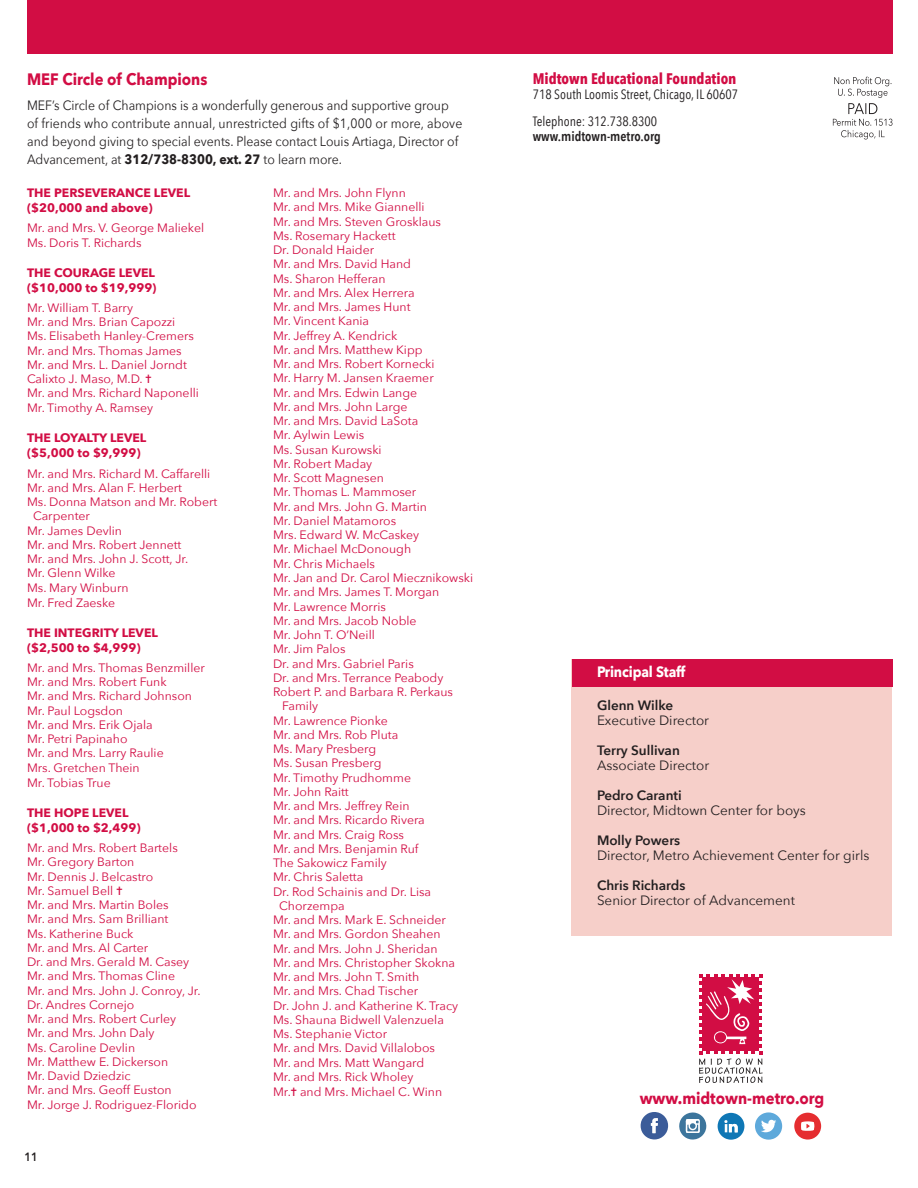
<style>
.page{position:relative;width:918px;height:1188px;background:#fff}
.page>*{position:absolute;margin:0;border:0;box-sizing:border-box;transform-origin:0 0}
.t1{font:700 16.5px "Avenir Next";color:#d20d44;scale:.9 1}
.t2{font:700 15.3px "Avenir Next Condensed";color:#d20d44}
.t3{font:700 15px "Avenir Next";letter-spacing:-.01em;color:#fff;scale:.9 1}
.t4{font:13.5px/18px "Avenir Next";color:#231f20;scale:.91 1}
.t5{font:13.5px "Avenir Next";color:#231f20}
.t6{font:600 13.5px "Avenir Next";color:#231f20}
.t7{font:13.5px/27px "Avenir Next Condensed";color:#231f20}
.t8{font:600 13.5px "Avenir Next Condensed";color:#231f20}
.t9{font:12.15px/14.2px "Avenir Next";color:#d20d44}
.t10{font:700 12.15px/15px "Avenir Next";color:#d20d44}
.t11{font:600 12px "Avenir Next";color:#231f20;scale:.9 1}
.s1{font-weight:700}
</style>
<div class="page">
<div style="left:27px;top:0;width:865px;height:54px;background:#d20d44"></div>
<svg style="left:794px;top:1113px;width:27px;height:27px"></svg>
<svg style="left:718px;top:1113px;width:26px;height:27px"></svg>
<svg style="left:641px;top:1112px;width:27px;height:28px"></svg>
<svg style="left:679px;top:1112px;width:28px;height:28px"></svg>
<svg style="left:755px;top:1112px;width:27px;height:28px"></svg>
<div style="left:572px;top:659px;width:320px;height:276px;background:#f6cfc9"></div>
<div style="left:572px;top:659px;width:320px;height:27px;background:#d20d44"></div>
<svg style="left:833px;top:77px;width:59px;height:62px"></svg>
<svg style="left:699px;top:974px;width:64px;height:109px"></svg>
<h1 class="t1" style="left:27px;top:69px;width:202px">MEF Circle of Champions</h1>
<p class="t4" style="left:27px;top:96px;width:480px">MEF’s Circle of Champions is a wonderfully generous and supportive group of friends who contribute annual, unrestricted gifts of $1,000 or more, above and beyond giving to special events. Please contact Louis Artiaga, Director of Advancement, at <span class="s1">312/738-8300, ext. 27</span> to learn more.</p>
<p class="t10" style="left:27px;top:185px;width:165px">THE PERSEVERANCE LEVEL ($20,000 and above)</p>
<p class="t9" style="left:27px;top:221px;width:179px">Mr. and Mrs. V. George Maliekel<br>Ms. Doris T. Richards</p>
<p class="t10" style="left:27px;top:265px;width:131px">THE COURAGE LEVEL ($10,000 to $19,999)</p>
<p class="t9" style="left:27px;top:300px;width:173px">Mr. William T. Barry<br>Mr. and Mrs. Brian Capozzi<br>Ms. Elisabeth Hanley-Cremers<br>Mr. and Mrs. Thomas James<br>Mr. and Mrs. L. Daniel Jorndt<br>Calixto J. Maso, M.D. ✝<br>Mr. and Mrs. Richard Naponelli<br>Mr. Timothy A. Ramsey</p>
<p class="t10" style="left:27px;top:431px;width:121px">THE LOYALTY LEVEL ($5,000 to $9,999)</p>
<p class="t9" style="left:27px;top:466px;width:185px">Mr. and Mrs. Richard M. Caffarelli</p>
<p class="t9" style="left:27px;top:481px;width:157px">Mr. and Mrs. Alan F. Herbert</p>
<p class="t9" style="left:27px;top:495px;width:192px">Ms. Donna Matson and Mr. Robert</p>
<p class="t9" style="left:33px;top:509px;width:58px">Carpenter</p>
<p class="t9" style="left:27px;top:523px;width:97px">Mr. James Devlin</p>
<p class="t9" style="left:27px;top:538px;width:156px">Mr. and Mrs. Robert Jennett</p>
<p class="t9" style="left:27px;top:552px;width:163px">Mr. and Mrs. John J. Scott, Jr.</p>
<p class="t9" style="left:27px;top:566px;width:90px">Mr. Glenn Wilke</p>
<p class="t9" style="left:27px;top:580px;width:103px">Ms. Mary Winburn</p>
<p class="t9" style="left:27px;top:595px;width:90px">Mr. Fred Zaeske</p>
<p class="t10" style="left:27px;top:625px;width:132px">THE INTEGRITY LEVEL ($2,500 to $4,999)</p>
<p class="t9" style="left:27px;top:661px;width:179px">Mr. and Mrs. Thomas Benzmiller<br>Mr. and Mrs. Robert Funk<br>Mr. and Mrs. Richard Johnson<br>Mr. Paul Logsdon<br>Mr. and Mrs. Erik Ojala<br>Mr. Petri Papinaho<br>Mr. and Mrs. Larry Raulie<br>Mrs. Gretchen Thein<br>Mr. Tobias True</p>
<p class="t10" style="left:27px;top:805px;width:115px">THE HOPE LEVEL ($1,000 to $2,499)</p>
<p class="t9" style="left:27px;top:841px;width:175px">Mr. and Mrs. Robert Bartels<br>Mr. Gregory Barton<br>Mr. Dennis J. Belcastro<br>Mr. Samuel Bell ✝<br>Mr. and Mrs. Martin Boles<br>Mr. and Mrs. Sam Brilliant<br>Ms. Katherine Buck<br>Mr. and Mrs. Al Carter<br>Dr. and Mrs. Gerald M. Casey<br>Mr. and Mrs. Thomas Cline<br>Mr. and Mrs. John J. Conroy, Jr.<br>Dr. Andres Cornejo<br>Mr. and Mrs. Robert Curley<br>Mr. and Mrs. John Daly<br>Ms. Caroline Devlin<br>Mr. Matthew E. Dickerson<br>Mr. David Dziedzic<br>Mr. and Mrs. Geoff Euston<br>Mr. Jorge J. Rodriguez-Florido</p>
<p class="t11" style="left:24px;top:1146px;width:16px">11</p>
<p class="t9" style="left:273px;top:186px;width:134px">Mr. and Mrs. John Flynn</p>
<p class="t9" style="left:273px;top:200px;width:153px">Mr. and Mrs. Mike Giannelli</p>
<p class="t9" style="left:273px;top:214px;width:170px">Mr. and Mrs. Steven Grosklaus</p>
<p class="t9" style="left:273px;top:229px;width:124px">Ms. Rosemary Hackett</p>
<p class="t9" style="left:273px;top:243px;width:103px">Dr. Donald Haider</p>
<p class="t9" style="left:273px;top:257px;width:140px">Mr. and Mrs. David Hand</p>
<p class="t9" style="left:273px;top:271px;width:114px">Ms. Sharon Hefferan</p>
<p class="t9" style="left:273px;top:286px;width:143px">Mr. and Mrs. Alex Herrera</p>
<p class="t9" style="left:273px;top:300px;width:139px">Mr. and Mrs. James Hunt</p>
<p class="t9" style="left:273px;top:314px;width:98px">Mr. Vincent Kania</p>
<p class="t9" style="left:273px;top:328px;width:126px">Mr. Jeffrey A. Kendrick</p>
<p class="t9" style="left:273px;top:343px;width:151px">Mr. and Mrs. Matthew Kipp</p>
<p class="t9" style="left:273px;top:357px;width:163px">Mr. and Mrs. Robert Kornecki</p>
<p class="t9" style="left:273px;top:371px;width:162px">Mr. Harry M. Jansen Kraemer</p>
<p class="t9" style="left:273px;top:385px;width:146px">Mr. and Mrs. Edwin Lange</p>
<p class="t9" style="left:273px;top:400px;width:136px">Mr. and Mrs. John Large</p>
<p class="t9" style="left:273px;top:414px;width:147px">Mr. and Mrs. David LaSota</p>
<p class="t9" style="left:273px;top:428px;width:93px">Mr. Aylwin Lewis</p>
<p class="t9" style="left:273px;top:442px;width:110px">Ms. Susan Kurowski</p>
<p class="t9" style="left:273px;top:457px;width:101px">Mr. Robert Maday</p>
<p class="t9" style="left:273px;top:471px;width:112px">Mr. Scott Magnesen</p>
<p class="t9" style="left:273px;top:485px;width:145px">Mr. Thomas L. Mammoser</p>
<p class="t9" style="left:273px;top:499px;width:155px">Mr. and Mrs. John G. Martin</p>
<p class="t9" style="left:273px;top:514px;width:125px">Mr. Daniel Matamoros</p>
<p class="t9" style="left:273px;top:528px;width:148px">Mrs. Edward W. McCaskey</p>
<p class="t9" style="left:273px;top:542px;width:140px">Mr. Michael McDonough</p>
<p class="t9" style="left:273px;top:556px;width:104px">Mr. Chris Michaels</p>
<p class="t9" style="left:273px;top:571px;width:202px">Mr. Jan and Dr. Carol Miecznikowski</p>
<p class="t9" style="left:273px;top:585px;width:168px">Mr. and Mrs. James T. Morgan</p>
<p class="t9" style="left:273px;top:599px;width:114px">Mr. Lawrence Morris</p>
<p class="t9" style="left:273px;top:613px;width:145px">Mr. and Mrs. Jacob Noble</p>
<p class="t9" style="left:273px;top:628px;width:103px">Mr. John T. O’Neill</p>
<p class="t9" style="left:273px;top:642px;width:74px">Mr. Jim Palos</p>
<p class="t9" style="left:273px;top:656px;width:142px">Dr. and Mrs. Gabriel Paris</p>
<p class="t9" style="left:273px;top:670px;width:172px">Dr. and Mrs. Terrance Peabody</p>
<p class="t9" style="left:273px;top:685px;width:182px">Robert P. and Barbara R. Perkaus</p>
<p class="t9" style="left:282px;top:699px;width:37px">Family</p>
<p class="t9" style="left:273px;top:713px;width:116px">Mr. Lawrence Pionke</p>
<p class="t9" style="left:273px;top:727px;width:127px">Mr. and Mrs. Rob Pluta</p>
<p class="t9" style="left:273px;top:742px;width:105px">Ms. Mary Presberg</p>
<p class="t9" style="left:273px;top:756px;width:110px">Ms. Susan Presberg</p>
<p class="t9" style="left:273px;top:770px;width:140px">Mr. Timothy Prudhomme</p>
<p class="t9" style="left:273px;top:784px;width:77px">Mr. John Raitt</p>
<p class="t9" style="left:273px;top:799px;width:138px">Mr. and Mrs. Jeffrey Rein</p>
<p class="t9" style="left:273px;top:813px;width:153px">Mr. and Mrs. Ricardo Rivera</p>
<p class="t9" style="left:273px;top:827px;width:133px">Mr. and Mrs. Craig Ross</p>
<p class="t9" style="left:273px;top:841px;width:147px">Mr. and Mrs. Benjamin Ruf</p>
<p class="t9" style="left:273px;top:856px;width:115px">The Sakowicz Family</p>
<p class="t9" style="left:273px;top:870px;width:92px">Mr. Chris Saletta</p>
<p class="t9" style="left:273px;top:884px;width:160px">Dr. Rod Schainis and Dr. Lisa</p>
<p class="t9" style="left:279px;top:898px;width:67px">Chorzempa</p>
<p class="t9" style="left:273px;top:913px;width:174px">Mr. and Mrs. Mark E. Schneider</p>
<p class="t9" style="left:273px;top:927px;width:169px">Mr. and Mrs. Gordon Sheahen</p>
<p class="t9" style="left:273px;top:941px;width:166px">Mr. and Mrs. John J. Sheridan</p>
<p class="t9" style="left:273px;top:955px;width:184px">Mr. and Mrs. Christopher Skokna</p>
<p class="t9" style="left:273px;top:970px;width:148px">Mr. and Mrs. John T. Smith</p>
<p class="t9" style="left:273px;top:984px;width:147px">Mr. and Mrs. Chad Tischer</p>
<p class="t9" style="left:273px;top:998px;width:187px">Dr. John J. and Katherine K. Tracy</p>
<p class="t9" style="left:273px;top:1012px;width:172px">Ms. Shauna Bidwell Valenzuela</p>
<p class="t9" style="left:273px;top:1027px;width:116px">Ms. Stephanie Victor</p>
<p class="t9" style="left:273px;top:1041px;width:164px">Mr. and Mrs. David Villalobos</p>
<p class="t9" style="left:273px;top:1055px;width:153px">Mr. and Mrs. Matt Wangard</p>
<p class="t9" style="left:273px;top:1069px;width:142px">Mr. and Mrs. Rick Wholey</p>
<p class="t9" style="left:273px;top:1084px;width:171px">Mr.✝ and Mrs. Michael C. Winn</p>
<p class="t2" style="left:533px;top:69px;width:205px">Midtown Educational Foundation</p>
<p class="t7" style="left:533px;top:80px;width:207px">718 South Loomis Street, Chicago, IL 60607<br>Telephone: 312.738.8300</p>
<p class="t8" style="left:533px;top:125px;width:130px">www.midtown-metro.org</p>
<p class="t3" style="left:597px;top:663px;width:100px">Principal Staff</p>
<p class="t6" style="left:597px;top:694px;width:78px">Glenn Wilke</p>
<p class="t5" style="left:597px;top:712px;width:114px">Executive Director</p>
<p class="t6" style="left:597px;top:739px;width:84px">Terry Sullivan</p>
<p class="t5" style="left:597px;top:757px;width:114px">Associate Director</p>
<p class="t6" style="left:597px;top:784px;width:86px">Pedro Caranti</p>
<p class="t5" style="left:597px;top:802px;width:210px">Director, Midtown Center for boys</p>
<p class="t6" style="left:597px;top:829px;width:85px">Molly Powers</p>
<p class="t5" style="left:597px;top:847px;width:274px">Director, Metro Achievement Center for girls</p>
<p class="t6" style="left:597px;top:874px;width:90px">Chris Richards</p>
<p class="t5" style="left:597px;top:892px;width:200px">Senior Director of Advancement</p>
<h1 class="t1" style="left:640px;top:1088px;width:207px">www.midtown-metro.org</h1>
</div>
